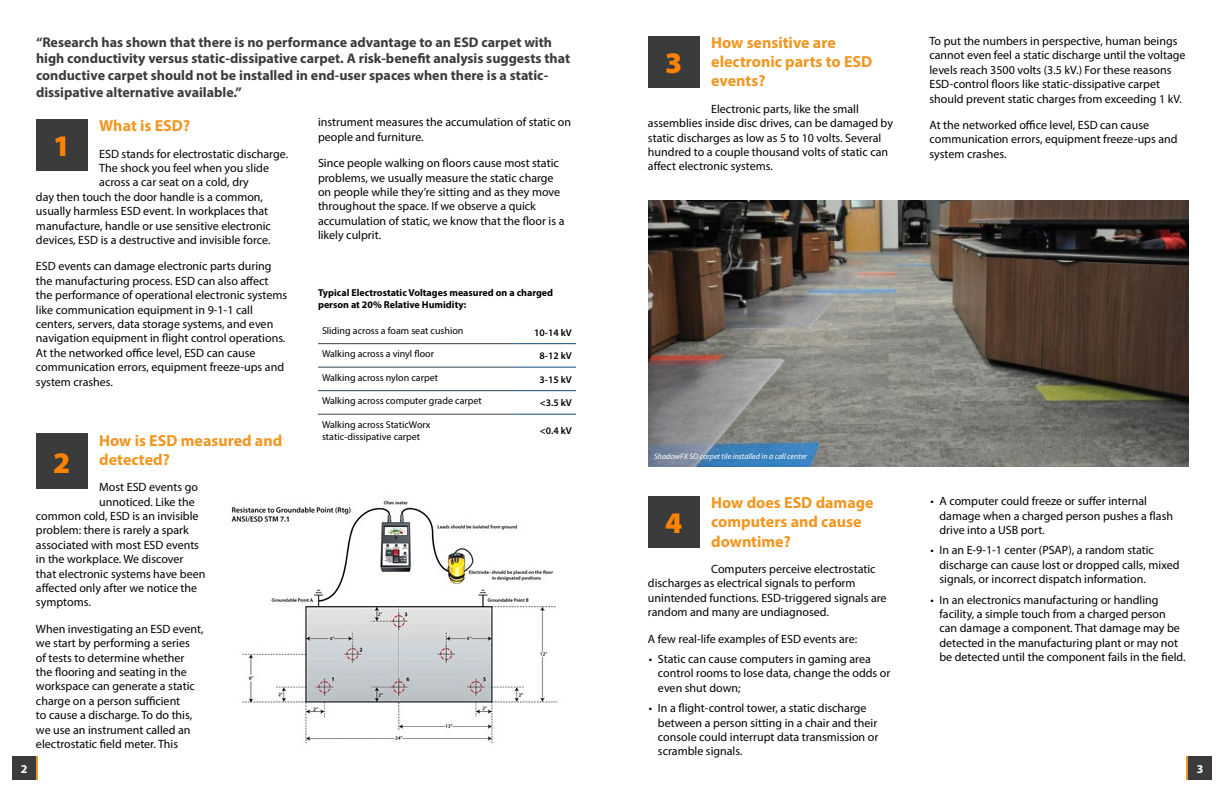
<style>
.page{position:relative;width:1224px;height:792px;background:#fff}
.page>*{position:absolute;margin:0;border:0;box-sizing:border-box;transform-origin:0 0}
.t1{font:900 30px "Myriad Pro";color:#ff8300}
.t2{font:700 16px/19.2px "Myriad Pro";color:#f29620}
.t3{font:700 14px/16.8px "Myriad Pro";color:#3b3b3b}
.t4{font:12px/14.4px "Myriad Pro";color:#000}
.t5{font:700 12px "Myriad Pro";color:#fff}
.t6{font:10px/12px "Myriad Pro";color:#000}
.t7{font:700 10px/12px "Myriad Pro";color:#000}
.t8{font:600 10px "Myriad Pro";color:#000}
.t9{font:italic 8px "Myriad Pro";color:#fff}
</style>
<div class="page">
<div style="left:12px;top:756px;width:24px;height:24px;background:#3b3b3b"></div>
<div style="left:1188px;top:756px;width:24px;height:24px;background:#3b3b3b"></div>
<hr style="left:36px;top:756px;width:2px;height:24px;background:#f29620">
<hr style="left:1186px;top:756px;width:2px;height:24px;background:#f29620">
<div style="left:36px;top:119px;width:51px;height:51px;background:#3b3b3b"></div>
<div style="left:648px;top:36px;width:51px;height:51px;background:#3b3b3b"></div>
<div style="left:36px;top:434px;width:51px;height:55px;background:#3b3b3b"></div>
<div style="left:648px;top:496px;width:51px;height:51px;background:#3b3b3b"></div>
<img style="left:229px;top:496px;width:329px;height:248px">
<hr style="left:318px;top:343px;width:197px;height:1px;background:#36454f">
<hr style="left:318px;top:367px;width:197px;height:1px;background:#36454f">
<hr style="left:318px;top:390px;width:197px;height:1px;background:#36454f">
<hr style="left:318px;top:414px;width:197px;height:1px;background:#36454f">
<hr style="left:515px;top:343px;width:61px;height:1px;background:#0f4c81">
<hr style="left:515px;top:367px;width:61px;height:1px;background:#0f4c81">
<hr style="left:515px;top:390px;width:61px;height:1px;background:#0f4c81">
<hr style="left:515px;top:414px;width:61px;height:1px;background:#0f4c81">
<img style="left:648px;top:200px;width:540px;height:267px">
<p class="t3" style="left:36px;top:33px;width:536px">“Research has shown that there is no performance advantage to an ESD carpet with high conductivity versus static-dissipative carpet. A risk-benefit analysis suggests that conductive carpet should not be installed in end-user spaces when there is a static&shy;dissipative alternative available.”</p>
<h2 class="t2" style="left:99px;top:116px;width:92px">What is ESD?</h2>
<p class="t4" style="left:99px;top:146px;width:190px">ESD stands for electrostatic discharge.</p>
<p class="t4" style="left:99px;top:160px;width:171px">The shock you feel when you slide</p>
<p class="t4" style="left:99px;top:175px;width:151px">across a car seat on a cold, dry</p>
<p class="t4" style="left:36px;top:189px;width:229px">day then touch the door handle is a common,</p>
<p class="t4" style="left:36px;top:204px;width:234px">usually harmless ESD event. In workplaces that</p>
<p class="t4" style="left:36px;top:218px;width:236px">manufacture, handle or use sensitive electronic</p>
<p class="t4" style="left:36px;top:232px;width:236px">devices, ESD is a destructive and invisible force.</p>
<p class="t4" style="left:36px;top:259px;width:253px">ESD events can damage electronic parts during the manufacturing process. ESD can also affect the performance of operational electronic systems like communication equipment in 9-1-1 call centers, servers, data storage systems, and even navigation equipment in flight control operations.<br>At the networked office level, ESD can cause communication errors, equipment freeze-ups and system crashes.</p>
<h1 class="t1" style="left:53px;top:126px;width:19px">1</h1>
<h2 class="t2" style="left:99px;top:430px;width:185px">How is ESD measured and detected?</h2>
<p class="t4" style="left:99px;top:480px;width:100px">Most ESD events go</p>
<p class="t4" style="left:99px;top:494px;width:97px">unnoticed. Like the</p>
<p class="t4" style="left:36px;top:508px;width:164px">common cold, ESD is an invisible</p>
<p class="t4" style="left:36px;top:523px;width:154px">problem: there is rarely a spark</p>
<p class="t4" style="left:36px;top:537px;width:165px">associated with most ESD events</p>
<p class="t4" style="left:36px;top:552px;width:149px">in the workplace. We discover</p>
<p class="t4" style="left:36px;top:566px;width:171px">that electronic systems have been</p>
<p class="t4" style="left:36px;top:580px;width:163px">affected only after we notice the</p>
<p class="t4" style="left:36px;top:595px;width:56px">symptoms.</p>
<p class="t4" style="left:36px;top:621px;width:169px">When investigating an ESD event, we start by performing a series<br>of tests to determine whether the flooring and seating in the workspace can generate a static charge on a person sufficient<br>to cause a discharge. To do this, we use an instrument called an electrostatic field meter. This</p>
<h1 class="t1" style="left:53px;top:442px;width:19px">2</h1>
<p class="t4" style="left:318px;top:115px;width:255px">instrument measures the accumulation of static on people and furniture.</p>
<p class="t4" style="left:318px;top:156px;width:248px">Since people walking on floors cause most static problems, we usually measure the static charge on people while they’re sitting and as they move throughout the space. If we observe a quick accumulation of static, we know that the floor is a likely culprit.</p>
<p class="t7" style="left:318px;top:286px;width:237px">Typical Electrostatic Voltages measured on a charged person at 20% Relative Humidity:</p>
<p class="t6" style="left:322px;top:324px;width:143px">Sliding across a foam seat cushion</p>
<p class="t8" style="left:534px;top:326px;width:39px">10-14 kV</p>
<p class="t6" style="left:322px;top:348px;width:113px">Walking across a vinyl floor</p>
<p class="t8" style="left:540px;top:349px;width:34px">8-12 kV</p>
<p class="t6" style="left:322px;top:371px;width:118px">Walking across nylon carpet</p>
<p class="t8" style="left:540px;top:373px;width:34px">3-15 kV</p>
<p class="t6" style="left:322px;top:395px;width:161px">Walking across computer grade carpet</p>
<p class="t8" style="left:540px;top:396px;width:34px">&lt;3.5 kV</p>
<p class="t6" style="left:322px;top:418px;width:110px">Walking across StaticWorx static-dissipative carpet</p>
<p class="t8" style="left:540px;top:424px;width:34px">&lt;0.4 kV</p>
<h2 class="t2" style="left:711px;top:32px;width:163px">How sensitive are electronic parts to ESD events?</h2>
<p class="t4" style="left:648px;top:101px;width:247px;text-indent:63px">Electronic parts, like the small assemblies inside disc drives, can be damaged by static discharges as low as 5 to 10 volts. Several hundred to a couple thousand volts of static can affect electronic systems.</p>
<h1 class="t1" style="left:665px;top:43px;width:19px">3</h1>
<p class="t4" style="left:929px;top:34px;width:258px">To put the numbers in perspective, human beings cannot even feel a static discharge until the voltage levels reach 3500 volts (3.5 kV.) For these reasons ESD-control floors like static-dissipative carpet should prevent static charges from exceeding 1 kV.</p>
<p class="t4" style="left:929px;top:118px;width:250px">At the networked office level, ESD can cause communication errors, equipment freeze-ups and system crashes.</p>
<p class="t9" style="left:654px;top:451px;width:155px">ShadowFX SD carpet tile installed in a call center</p>
<h2 class="t2" style="left:711px;top:493px;width:164px">How does ESD damage computers and cause downtime?</h2>
<p class="t4" style="left:648px;top:561px;width:240px;text-indent:63px">Computers perceive electrostatic discharges as electrical signals to perform unintended functions. ESD-triggered signals are random and many are undiagnosed.</p>
<p class="t4" style="left:648px;top:631px;width:211px">A few real-life examples of ESD events are:</p>
<p class="t4" style="left:658px;top:651px;width:234px;text-indent:-9px">• Static can cause computers in gaming area control rooms to lose data, change the odds or even shut down;</p>
<p class="t4" style="left:658px;top:701px;width:222px;text-indent:-9px">• In a flight-control tower, a static discharge between a person sitting in a chair and their console could interrupt data transmission or scramble signals.</p>
<h1 class="t1" style="left:665px;top:503px;width:19px">4</h1>
<p class="t4" style="left:939px;top:494px;width:235px;text-indent:-9px">• A computer could freeze or suffer internal damage when a charged person pushes a flash drive into a USB port.</p>
<p class="t4" style="left:939px;top:543px;width:242px;text-indent:-9px">• In an E-9-1-1 center (PSAP), a random static discharge can cause lost or dropped calls, mixed signals, or incorrect dispatch information.</p>
<p class="t4" style="left:939px;top:592px;width:248px;text-indent:-9px">• In an electronics manufacturing or handling facility, a simple touch from a charged person can damage a component. That damage may be detected in the manufacturing plant or may not be detected until the component fails in the field.</p>
<p class="t5" style="left:21px;top:761px;width:8px">2</p>
<p class="t5" style="left:1197px;top:761px;width:8px">3</p>
</div>
